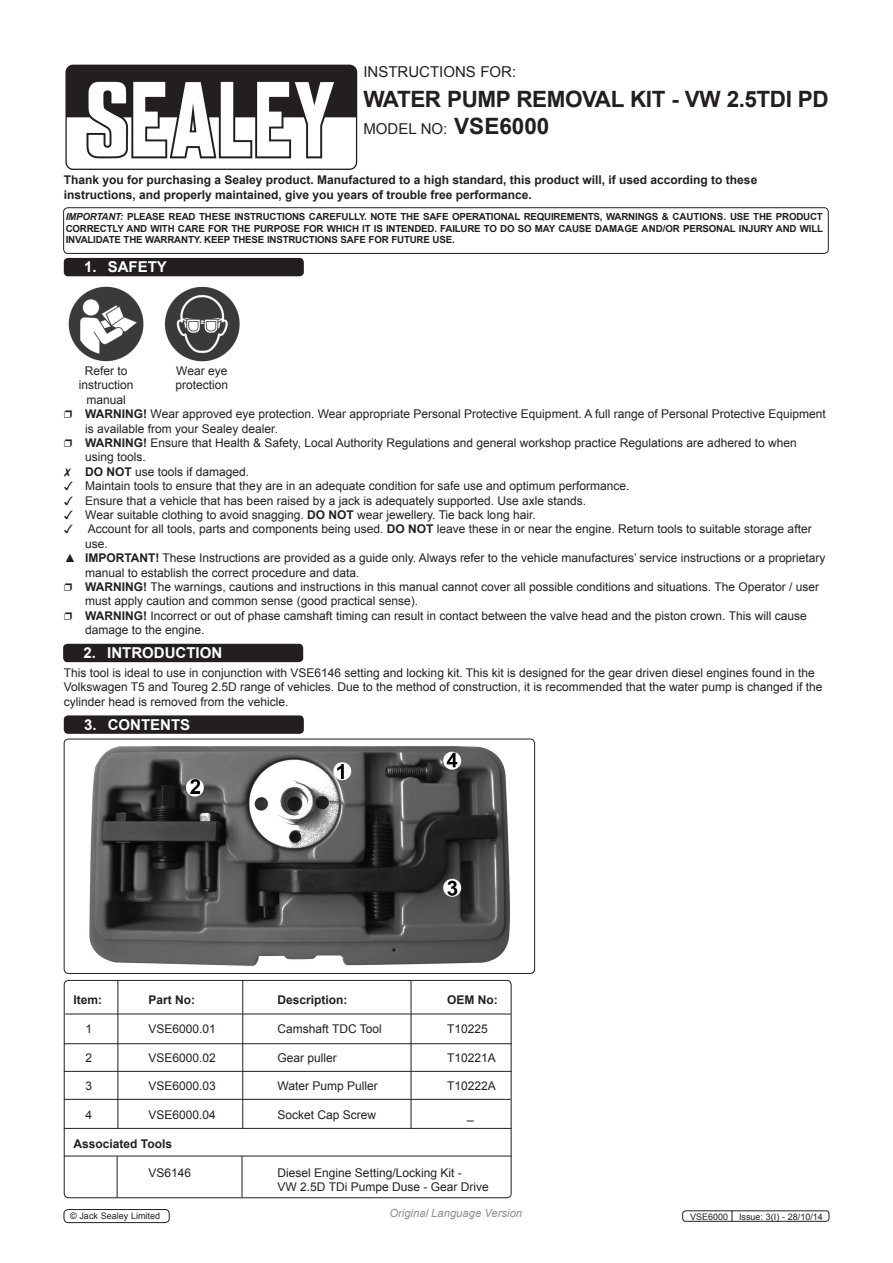
<style>
.page{position:relative;width:893px;height:1263px;background:#fff}
.page>*{position:absolute;margin:0;border:0;box-sizing:border-box;transform-origin:0 0}
.t1{font:700 22.5px "Arial";letter-spacing:-.02em;color:#231f20}
.CHAPTER_HEADER_10poi{font:700 15px "Arial";color:#fff}
.t2{font:15px "Arial";color:#231f20}
.t3{font:12px/14.4px "Arial";color:#231f20}
.t4{font:700 12px "Arial";color:#231f20}
.t5{font:italic 11.25px "Arial";color:#8f9194}
.t6{font:700 9.75px/11.7px "Arial";letter-spacing:-.02em;color:#231f20;text-align:justify}
.t7{font:9px "Arial";color:#231f20}
.s1{font-weight:700;font-size:22.5px}
.s2{font-style:italic}
.s3{font-weight:700}
</style>
<div class="page">
<img style="left:89px;top:746px;width:421px;height:220px">
<div style="left:64px;top:739px;width:471px;height:235px;border:1px solid #231f20;border-radius:4px"></div>
<img style="left:65px;top:64px;width:293px;height:106px">
<div style="left:63px;top:207px;width:766px;height:47px;border:1px solid #231f20;border-radius:4px"></div>
<div style="left:64px;top:258px;width:240px;height:18px;background:#231f20;border-radius:4px"></div>
<div style="left:63px;top:644px;width:240px;height:18px;background:#231f20;border-radius:4px"></div>
<div style="left:64px;top:715px;width:240px;height:19px;background:#231f20;border-radius:4px"></div>
<img style="left:68px;top:286px;width:76px;height:76px">
<img style="left:164px;top:286px;width:76px;height:76px">
<div style="left:64px;top:980px;width:447px;height:218px;border:1px solid #231f20;border-radius:4px"></div>
<hr style="left:65px;top:1014px;width:446px;height:1px;background:#231f20">
<hr style="left:64px;top:1043px;width:447px;height:1px;background:#231f20">
<hr style="left:64px;top:1071px;width:447px;height:1px;background:#231f20">
<hr style="left:64px;top:1099px;width:447px;height:1px;background:#231f20">
<hr style="left:64px;top:1128px;width:447px;height:1px;background:#231f20">
<hr style="left:64px;top:1156px;width:447px;height:1px;background:#231f20">
<hr style="left:117px;top:980px;width:1px;height:149px;background:#231f20">
<hr style="left:117px;top:1156px;width:1px;height:41px;background:#231f20">
<hr style="left:242px;top:980px;width:1px;height:149px;background:#231f20">
<hr style="left:242px;top:1156px;width:1px;height:41px;background:#231f20">
<hr style="left:411px;top:980px;width:1px;height:149px;background:#231f20">
<div style="left:682px;top:1210px;width:147px;height:12px;border:1px solid #231f20;border-radius:3px"></div>
<div style="left:64px;top:1209px;width:106px;height:14px;border:1px solid #231f20;border-radius:4px"></div>
<p class="t2" style="left:363px;top:62px;width:154px">INSTRUCTIONS FOR:</p>
<p class="t1" style="left:363px;top:84px;width:467px">WATER PUMP REMOVAL KIT - VW 2.5TDI PD</p>
<p class="t2" style="left:363px;top:119px;width:187px">MODEL NO: <span class="s1">VSE6000</span></p>
<p class="t4" style="left:64px;top:172px;width:695px">Thank you for purchasing a Sealey product. Manufactured to a high standard, this product will, if used according to these</p>
<p class="t4" style="left:64px;top:186px;width:470px">instructions, and properly maintained, give you years of trouble free performance.</p>
<p class="t6" style="left:66px;top:211px;width:759px"><span class="s2">IMPORTANT:</span> PLEASE READ THESE INSTRUCTIONS CAREFULLY. NOTE THE SAFE OPERATIONAL REQUIREMENTS, WARNINGS &amp; CAUTIONS. USE THE PRODUCT CORRECTLY AND WITH CARE FOR THE PURPOSE FOR WHICH IT IS INTENDED. FAILURE TO DO SO MAY CAUSE DAMAGE AND/OR PERSONAL INJURY AND WILL INVALIDATE THE WARRANTY. KEEP THESE INSTRUCTIONS SAFE FOR FUTURE USE.</p>
<p class="CHAPTER_HEADER_10poi" style="left:84px;top:257px;width:84px">1. SAFETY</p>
<p class="t3" style="left:85px;top:364px;width:44px">Refer to</p>
<p class="t3" style="left:79px;top:378px;width:56px;text-align:center">instruction manual</p>
<p class="t3" style="left:176px;top:364px;width:53px">Wear eye</p>
<p class="t3" style="left:176px;top:378px;width:54px">protection</p>
<p class="t3" style="left:85px;top:407px;width:742px"><span class="s3">WARNING!</span> Wear approved eye protection. Wear appropriate Personal Protective Equipment. A full range of Personal Protective Equipment is available from your Sealey dealer.</p>
<p class="t3" style="left:85px;top:436px;width:713px"><span class="s3">WARNING!</span> Ensure that Health &amp; Safety, Local Authority Regulations and general workshop practice Regulations are adhered to when using tools.</p>
<p class="t3" style="left:85px;top:464px;width:166px"><span class="s3">DO NOT</span> use tools if damaged.</p>
<p class="t3" style="left:85px;top:479px;width:546px">Maintain tools to ensure that they are in an adequate condition for safe use and optimum performance.</p>
<p class="t3" style="left:85px;top:493px;width:502px">Ensure that a vehicle that has been raised by a jack is adequately supported. Use axle stands.</p>
<p class="t3" style="left:85px;top:508px;width:452px">Wear suitable clothing to avoid snagging. <span class="s3">DO NOT</span> wear jewellery. Tie back long hair.</p>
<p class="t3" style="left:85px;top:522px;width:728px">Account for all tools, parts and components being used. <span class="s3">DO NOT</span> leave these in or near the engine. Return tools to suitable storage after use.</p>
<p class="t3" style="left:85px;top:551px;width:742px;text-indent:-21px">▲ <span class="s3">IMPORTANT!</span> These Instructions are provided as a guide only. Always refer to the vehicle manufactures’ service instructions or a proprietary manual to establish the correct procedure and data.</p>
<p class="t3" style="left:85px;top:580px;width:735px"><span class="s3">WARNING!</span> The warnings, cautions and instructions in this manual cannot cover all possible conditions and situations. The Operator / user must apply caution and common sense (good practical sense).</p>
<p class="t3" style="left:85px;top:608px;width:723px"><span class="s3">WARNING!</span> Incorrect or out of phase camshaft timing can result in contact between the valve head and the piston crown. This will cause damage to the engine.</p>
<p class="t3" style="left:64px;top:665px;width:760px">This tool is ideal to use in conjunction with VSE6146 setting and locking kit. This kit is designed for the gear driven diesel engines found in the<br>Volkswagen T5 and Toureg 2.5D range of vehicles. Due to the method of construction, it is recommended that the water pump is changed if the cylinder head is removed from the vehicle.</p>
<p class="CHAPTER_HEADER_10poi" style="left:83px;top:643px;width:140px">2. INTRODUCTION</p>
<p class="CHAPTER_HEADER_10poi" style="left:84px;top:714px;width:108px">3. CONTENTS</p>
<p class="t4" style="left:74px;top:992px;width:30px">Item:</p>
<p class="t4" style="left:149px;top:992px;width:48px">Part No:</p>
<p class="t4" style="left:278px;top:992px;width:72px">Description:</p>
<p class="t4" style="left:447px;top:992px;width:52px">OEM No:</p>
<p class="t3" style="left:86px;top:1021px;width:8px">1</p>
<p class="t3" style="left:149px;top:1021px;width:69px">VSE6000.01</p>
<p class="t3" style="left:278px;top:1021px;width:106px">Camshaft TDC Tool</p>
<p class="t3" style="left:447px;top:1021px;width:42px">T10225</p>
<p class="t3" style="left:86px;top:1050px;width:8px">2</p>
<p class="t3" style="left:149px;top:1050px;width:69px">VSE6000.02</p>
<p class="t3" style="left:278px;top:1050px;width:61px">Gear puller</p>
<p class="t3" style="left:447px;top:1050px;width:50px">T10221A</p>
<p class="t3" style="left:86px;top:1079px;width:8px">3</p>
<p class="t3" style="left:149px;top:1079px;width:69px">VSE6000.03</p>
<p class="t3" style="left:278px;top:1079px;width:102px">Water Pump Puller</p>
<p class="t3" style="left:447px;top:1079px;width:50px">T10222A</p>
<p class="t3" style="left:86px;top:1108px;width:8px">4</p>
<p class="t3" style="left:149px;top:1108px;width:69px">VSE6000.04</p>
<p class="t3" style="left:278px;top:1108px;width:100px">Socket Cap Screw</p>
<p class="t3" style="left:467px;top:1108px;width:8px">_</p>
<p class="t4" style="left:74px;top:1136px;width:100px">Associated Tools</p>
<p class="t3" style="left:149px;top:1165px;width:44px">VS6146</p>
<p class="t3" style="left:278px;top:1165px;width:186px">Diesel Engine Setting/Locking Kit -</p>
<p class="t3" style="left:278px;top:1180px;width:213px">VW 2.5D TDi Pumpe Duse - Gear Drive</p>
<p class="t7" style="left:70px;top:1210px;width:91px">© Jack Sealey Limited</p>
<p class="t5" style="left:389px;top:1206px;width:134px">Original Language Version</p>
<p class="t7" style="left:690px;top:1210px;width:134px">VSE6000 Issue: 3(I) - 28/10/14</p>
</div>
